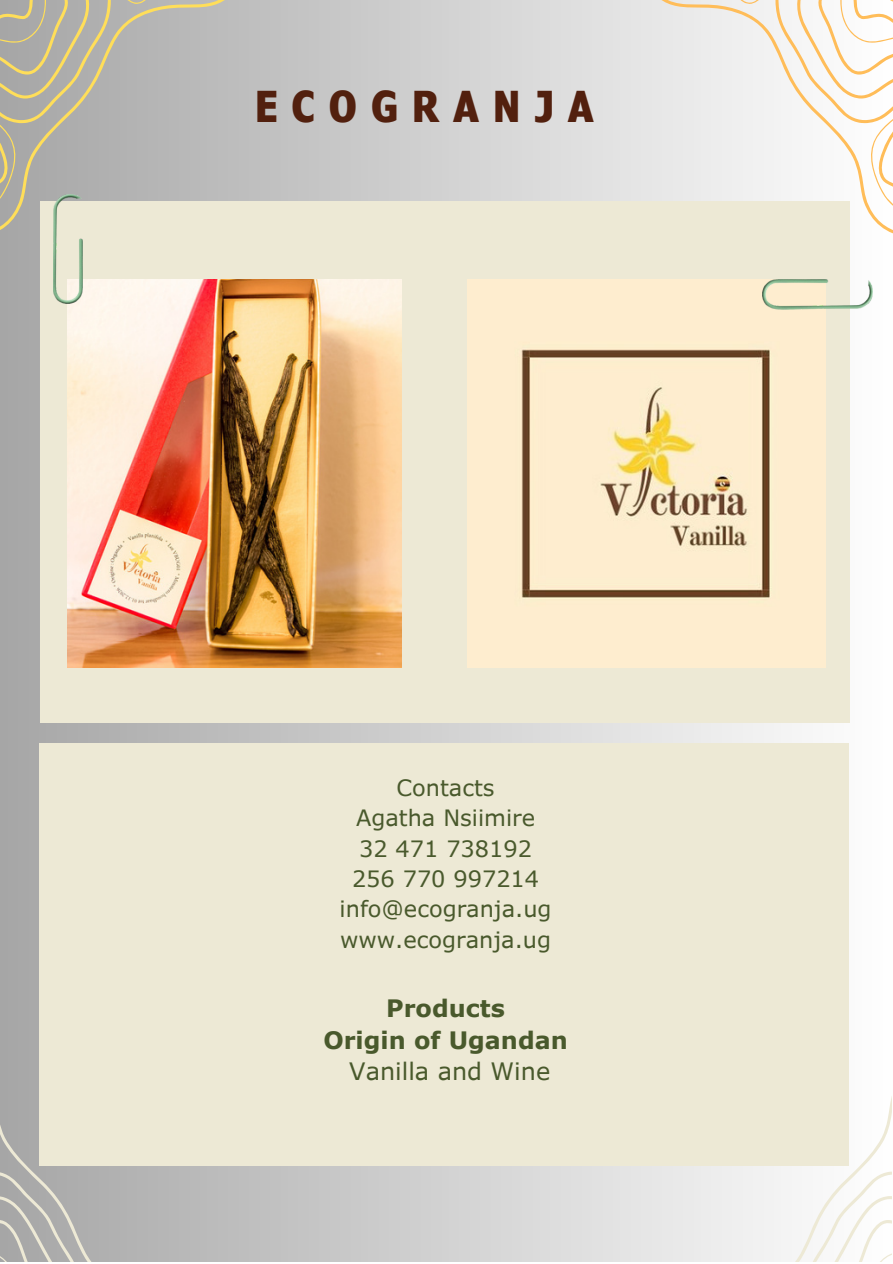
<style>
.page{position:relative;width:893px;height:1264px;background:#fff}
.page>*{position:absolute;margin:0;border:0;box-sizing:border-box;transform-origin:0 0}
.t1{font:700 condensed 42.45px "Verdana Pro";letter-spacing:.335em;color:#52200e}
.t2{font:700 24px/31.5px "Verdana Pro";color:#49592c;text-align:center}
.t3{font:22.5px/30.3px "Verdana Pro";color:#49592c;text-align:center}
.s1{font-weight:400}
</style>
<div class="page">
<div style="left:0;top:0;width:892px;height:1261px;background:linear-gradient(to right,#a9a9a8,#fdfdfc)"></div>
<div style="left:40px;top:201px;width:809px;height:521px;background:#ede9d5"></div>
<img style="left:68px;top:280px;width:333px;height:387px">
<img style="left:467px;top:280px;width:358px;height:387px">
<svg style="left:639px;top:0;width:253px;height:238px;fill:#f0efee"></svg>
<svg style="left:0;top:1056px;width:218px;height:206px;background:#b2b2b1"></svg>
<svg style="left:668px;top:1056px;width:224px;height:206px;fill:#f4f4f4"></svg>
<div style="left:40px;top:743px;width:809px;height:422px;background:#ede9d5"></div>
<img style="left:762px;top:280px;width:110px;height:29px">
<img style="left:53px;top:238px;width:29px;height:65px">
<svg style="left:0;top:0;width:247px;height:238px;background:#bdbbb2"></svg>
<p class="t1" style="left:255px;top:80px;width:340px">ECOGRANJA</p>
<p class="t3" style="left:396px;top:771px;width:100px">Contacts</p>
<p class="t3" style="left:356px;top:802px;width:180px">Agatha Nsiimire</p>
<p class="t3" style="left:339px;top:832px;width:213px">32 471 738192<br>256 770 997214 info@ecogranja.ug www.ecogranja.ug</p>
<p class="t2" style="left:386px;top:991px;width:120px">Products</p>
<p class="t2" style="left:323px;top:1023px;width:246px">Origin of Ugandan<br><span class="s1">Vanilla and Wine</span></p>
</div>
